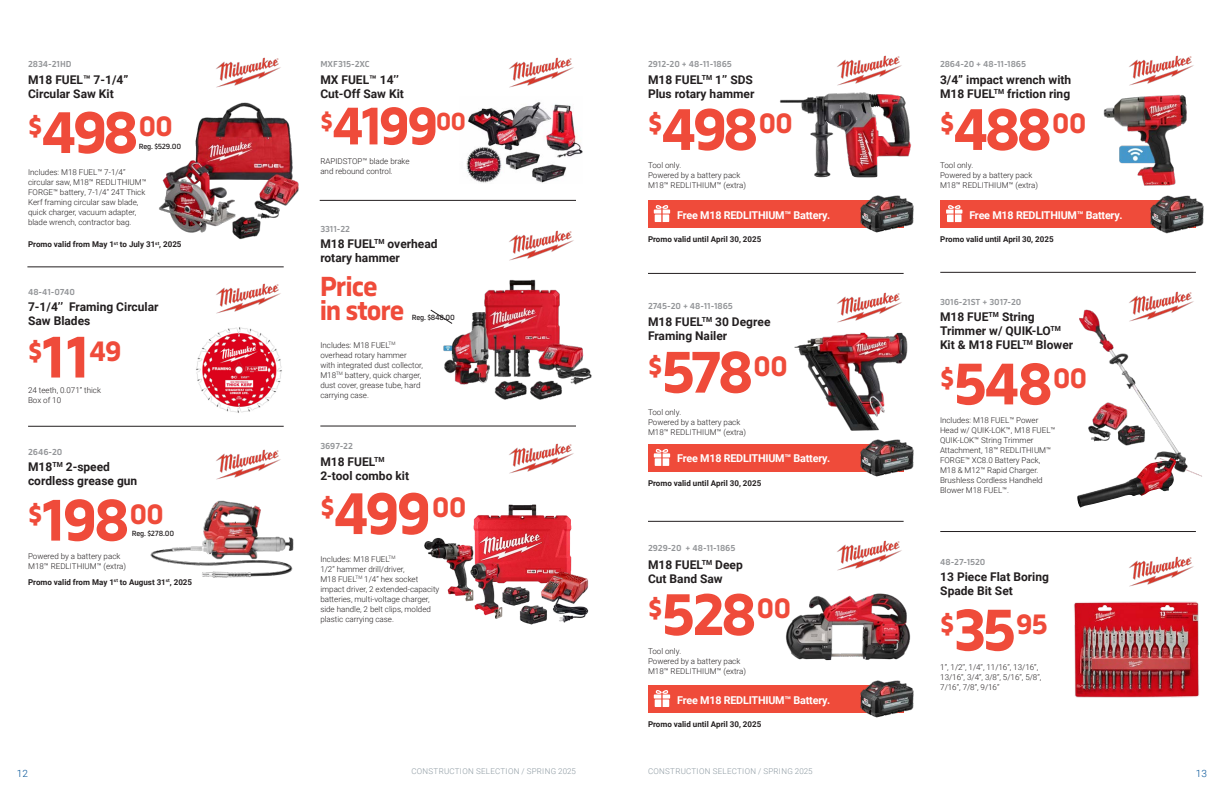
<style>
.page{position:relative;width:1224px;height:792px;background:#fff}
.page>*{position:absolute;margin:0;border:0;box-sizing:border-box;transform-origin:0 0}
.CATEGORIE3-MAIN{font:700 54.8px "Serca";color:#ef4b3a}
.CATEGORIE3-MAIN-2{font:700 29.1px "Serca";letter-spacing:-.04em;color:#ef4b3a}
.CATEGORIE3-MAIN-3{font:700 28.6px "Serca";letter-spacing:-.04em;color:#ef4b3a}
.t1{font:700 12px/14px "Roboto";color:#231f20}
.t2{font:700 10.8px "Roboto";letter-spacing:-.02em;color:#fff}
.t3{font:300 10px "Roboto";color:#015297}
.CATEGORIE3-MAIN-4{font:600 9px "Serca";letter-spacing:-.005em;color:#939598}
.t4{font:300 8px/10px "Roboto";color:#231f20}
.t5{font:700 8px "Roboto";color:#231f20}
.t6{font:300 8px "Roboto";letter-spacing:.035em;color:#8b98a0}
.CATEGORIE3-MAIN-5{font:500 7.8px "Serca";letter-spacing:-.025em;color:#231f20}
.s1{font-size:60.8px}
</style>
<div class="page">
<img style="left:159px;top:102px;width:140px;height:138px">
<img style="left:466px;top:102px;width:117px;height:81px">
<img style="left:424px;top:504px;width:165px;height:121px">
<img style="left:1103px;top:94px;width:84px;height:92px">
<img style="left:786px;top:593px;width:125px;height:68px">
<img style="left:1074px;top:601px;width:125px;height:97px">
<img style="left:196px;top:327px;width:86px;height:86px">
<img style="left:150px;top:500px;width:144px;height:78px">
<img style="left:216px;top:57px;width:65px;height:31px">
<img style="left:509px;top:57px;width:65px;height:31px">
<img style="left:509px;top:443px;width:65px;height:31px">
<img style="left:1129px;top:55px;width:65px;height:31px">
<img style="left:837px;top:540px;width:65px;height:31px">
<img style="left:1129px;top:556px;width:65px;height:31px">
<img style="left:216px;top:283px;width:65px;height:31px">
<img style="left:216px;top:449px;width:65px;height:31px">
<hr style="left:27px;top:267px;width:257px;height:1px;background:#231f20">
<hr style="left:320px;top:200px;width:256px;height:1px;background:#231f20">
<hr style="left:648px;top:521px;width:256px;height:1px;background:#231f20">
<hr style="left:940px;top:272px;width:256px;height:1px;background:#231f20">
<hr style="left:940px;top:531px;width:256px;height:1px;background:#231f20">
<hr style="left:28px;top:426px;width:256px;height:1px;background:#231f20">
<div style="left:940px;top:200px;width:256px;height:27px;background:#ef4b3a"></div>
<div style="left:648px;top:685px;width:256px;height:27px;background:#ef4b3a"></div>
<svg style="left:946px;top:205px;width:16px;height:17px"></svg>
<svg style="left:654px;top:690px;width:16px;height:17px"></svg>
<img style="left:1142px;top:195px;width:62px;height:39px">
<img style="left:852px;top:680px;width:62px;height:38px">
<img style="left:443px;top:279px;width:149px;height:121px">
<img style="left:509px;top:230px;width:65px;height:31px">
<svg style="left:430px;top:309px;width:23px;height:15px"></svg>
<hr style="left:320px;top:426px;width:256px;height:1px;background:#231f20">
<img style="left:779px;top:92px;width:132px;height:86px">
<img style="left:837px;top:55px;width:65px;height:31px">
<hr style="left:648px;top:273px;width:256px;height:1px;background:#231f20">
<div style="left:648px;top:200px;width:256px;height:27px;background:#ef4b3a"></div>
<svg style="left:654px;top:205px;width:16px;height:17px"></svg>
<img style="left:852px;top:195px;width:62px;height:38px">
<img style="left:1079px;top:309px;width:123px;height:168px">
<img style="left:794px;top:332px;width:114px;height:99px">
<img style="left:1127px;top:291px;width:69px;height:32px">
<img style="left:837px;top:292px;width:65px;height:31px">
<img style="left:1077px;top:458px;width:100px;height:50px">
<div style="left:648px;top:444px;width:256px;height:27px;background:#ef4b3a"></div>
<svg style="left:654px;top:449px;width:16px;height:17px"></svg>
<img style="left:852px;top:439px;width:62px;height:38px">
<p class="CATEGORIE3-MAIN-4" style="left:28px;top:59px;width:45px">2834-21HD</p>
<p class="CATEGORIE3-MAIN-4" style="left:320px;top:59px;width:51px">MXF315-2XC</p>
<p class="t1" style="left:28px;top:72px;width:102px">M18 FUEL™ 7-1/4”<br>Circular Saw Kit</p>
<p class="t1" style="left:320px;top:72px;width:85px">MX FUEL™ 14’’<br>Cut-Off Saw Kit</p>
<p class="CATEGORIE3-MAIN-2" style="left:28px;top:109px;width:147px">$<span class="s1">498</span>00</p>
<p class="CATEGORIE3-MAIN-5" style="left:139px;top:142px;width:44px">Reg. $529.00</p>
<p class="t4" style="left:28px;top:166px;width:120px">Includes: M18 FUEL™ 7-1/4’’ circular saw, M18™ REDLITHIUM™<br>FORGE™ battery, 7-1/4’’ 24T Thick<br>Kerf framing circular saw blade, quick charger, vacuum adapter, blade wrench, contractor bag.</p>
<p class="t5" style="left:28px;top:239px;width:155px">Promo valid from May 1<sup>st</sup> to July 31<sup>st</sup>, 2025</p>
<p class="CATEGORIE3-MAIN-4" style="left:28px;top:287px;width:48px">48-41-0740</p>
<p class="t1" style="left:28px;top:300px;width:132px">7-1/4’’ Framing Circular<br>Saw Blades</p>
<p class="CATEGORIE3-MAIN-2" style="left:28px;top:334px;width:95px">$<span class="s1">11</span>49</p>
<p class="t4" style="left:28px;top:385px;width:74px">24 teeth, 0.071” thick<br>Box of 10</p>
<p class="CATEGORIE3-MAIN-4" style="left:28px;top:447px;width:36px">2646-20</p>
<p class="t1" style="left:28px;top:459px;width:111px">M18<sup>TM</sup> 2-speed cordless grease gun</p>
<p class="CATEGORIE3-MAIN-2" style="left:28px;top:497px;width:138px">$<span class="s1">198</span>00</p>
<p class="CATEGORIE3-MAIN-5" style="left:132px;top:529px;width:44px">Reg. $278.00</p>
<p class="t4" style="left:28px;top:551px;width:100px">Powered by a battery pack<br>M18™ REDLITHIUM™ (extra)</p>
<p class="t5" style="left:28px;top:577px;width:166px">Promo valid from May 1<sup>st</sup> to August 31<sup>st</sup>, 2025</p>
<p class="CATEGORIE3-MAIN" style="left:320px;top:93px;width:147px"><sup>$</sup>4199<sup>00</sup></p>
<p class="t4" style="left:320px;top:156px;width:91px">RAPIDSTOP™ blade brake and rebound control.</p>
<p class="CATEGORIE3-MAIN-4" style="left:320px;top:223px;width:31px">3311-22</p>
<p class="t1" style="left:320px;top:236px;width:119px">M18 FUEL<sup>TM</sup> overhead rotary hammer</p>
<p class="CATEGORIE3-MAIN-3" style="left:320px;top:269px;width:60px">Price</p>
<p class="CATEGORIE3-MAIN-3" style="left:320px;top:293px;width:86px">in store</p>
<p class="CATEGORIE3-MAIN-5" style="left:412px;top:312px;width:45px">Reg. $848.00</p>
<p class="t4" style="left:320px;top:339px;width:104px">Includes: M18 FUEL<sup>TM </sup>overhead rotary hammer with integrated dust collector,<br>M18<sup>TM</sup> battery, quick charger, dust cover, grease tube, hard carrying case.</p>
<p class="CATEGORIE3-MAIN-4" style="left:320px;top:440px;width:34px">3697-22</p>
<p class="t1" style="left:320px;top:454px;width:90px">M18 FUEL<sup>TM<br></sup>2-tool combo kit</p>
<p class="CATEGORIE3-MAIN-2" style="left:320px;top:490px;width:148px">$<span class="s1">499</span>00</p>
<p class="t4" style="left:320px;top:554px;width:121px">Includes: M18 FUEL<sup>TM<br></sup>1/2“ hammer drill/driver,<br>M18 FUEL<sup>TM</sup> 1/4” hex socket impact driver, 2 extended-capacity batteries, multi-voltage charger, side handle, 2 belt clips, molded plastic carrying case.</p>
<p class="CATEGORIE3-MAIN-4" style="left:648px;top:59px;width:85px">2912-20 + 48-11-1865</p>
<p class="CATEGORIE3-MAIN-4" style="left:940px;top:59px;width:88px">2864-20 + 48-11-1865</p>
<p class="t1" style="left:648px;top:72px;width:108px">M18 FUEL<sup>TM</sup> 1’’ SDS<br>Plus rotary hammer</p>
<p class="t1" style="left:940px;top:72px;width:133px">3/4” impact wrench with<br>M18 FUEL<sup>TM</sup> friction ring</p>
<p class="CATEGORIE3-MAIN-2" style="left:648px;top:106px;width:147px">$<span class="s1">498</span>00</p>
<p class="CATEGORIE3-MAIN-2" style="left:940px;top:106px;width:148px">$<span class="s1">488</span>00</p>
<p class="t4" style="left:648px;top:159px;width:100px">Tool only.<br>Powered by a battery pack<br>M18™ REDLITHIUM™ (extra)</p>
<p class="t4" style="left:940px;top:159px;width:100px">Tool only.<br>Powered by a battery pack<br>M18™ REDLITHIUM™ (extra)</p>
<p class="t2" style="left:677px;top:207px;width:155px">Free M18 REDLITHIUM™ Battery.</p>
<p class="t2" style="left:969px;top:207px;width:155px">Free M18 REDLITHIUM™ Battery.</p>
<p class="t5" style="left:648px;top:234px;width:115px">Promo valid until April 30, 2025</p>
<p class="t5" style="left:940px;top:234px;width:115px">Promo valid until April 30, 2025</p>
<p class="CATEGORIE3-MAIN-4" style="left:648px;top:300px;width:86px">2745-20 + 48-11-1865</p>
<p class="CATEGORIE3-MAIN-4" style="left:940px;top:296px;width:83px">3016-21ST + 3017-20</p>
<p class="t1" style="left:648px;top:314px;width:124px">M18 FUEL<sup>TM</sup> 30 Degree<br>Framing Nailer</p>
<p class="t1" style="left:940px;top:309px;width:135px">M18 FUE<sup>TM</sup> String<br>Trimmer w/ QUIK-LO<sup>TM<br></sup>Kit &amp; M18 FUEL<sup>TM</sup> Blower</p>
<p class="CATEGORIE3-MAIN-2" style="left:648px;top:349px;width:142px">$<span class="s1">578</span>00</p>
<p class="CATEGORIE3-MAIN-2" style="left:940px;top:360px;width:149px">$<span class="s1">548</span>00</p>
<p class="t4" style="left:648px;top:407px;width:100px">Tool only.<br>Powered by a battery pack<br>M18™ REDLITHIUM™ (extra)</p>
<p class="t2" style="left:677px;top:451px;width:155px">Free M18 REDLITHIUM™ Battery.</p>
<p class="t5" style="left:648px;top:478px;width:115px">Promo valid until April 30, 2025</p>
<p class="CATEGORIE3-MAIN-4" style="left:648px;top:543px;width:89px">2929-20 + 48-11-1865</p>
<p class="t1" style="left:648px;top:557px;width:96px">M18 FUEL<sup>TM</sup> Deep<br>Cut Band Saw</p>
<p class="CATEGORIE3-MAIN-2" style="left:648px;top:591px;width:145px">$<span class="s1">528</span>00</p>
<p class="t4" style="left:648px;top:645px;width:100px">Tool only.<br>Powered by a battery pack<br>M18™ REDLITHIUM™ (extra)</p>
<p class="t2" style="left:677px;top:692px;width:155px">Free M18 REDLITHIUM™ Battery.</p>
<p class="t5" style="left:648px;top:719px;width:115px">Promo valid until April 30, 2025</p>
<p class="t4" style="left:940px;top:415px;width:117px">Includes: M18 FUEL™ Power<br>Head w/ QUIK-LOK™, M18 FUEL™<br>QUIK-LOK™ String Trimmer<br>Attachment, 18™ REDLITHIUM™<br>FORGE™ XC8.0 Battery Pack,<br>M18 &amp; M12™ Rapid Charger.<br>Brushless Cordless Handheld<br>Blower M18 FUEL™.</p>
<p class="CATEGORIE3-MAIN-4" style="left:940px;top:556px;width:47px">48-27-1520</p>
<p class="t1" style="left:940px;top:569px;width:110px">13 Piece Flat Boring<br>Spade Bit Set</p>
<p class="CATEGORIE3-MAIN-2" style="left:940px;top:607px;width:109px">$<span class="s1">35</span>95</p>
<p class="t4" style="left:940px;top:662px;width:103px">1’’, 1/2’’, 1/4’’, 11/16’’, 13/16’’,<br>13/16’’, 3/4’’, 3/8’’, 5/16’’, 5/8’’,<br>7/16’’, 7/8’’, 9/16’’</p>
<p class="t3" style="left:17px;top:766px;width:13px">12</p>
<p class="t6" style="left:411px;top:766px;width:166px">CONSTRUCTION SELECTION / SPRING 2025</p>
<p class="t6" style="left:648px;top:766px;width:166px">CONSTRUCTION SELECTION / SPRING 2025</p>
<p class="t3" style="left:1196px;top:766px;width:13px">13</p>
</div>
